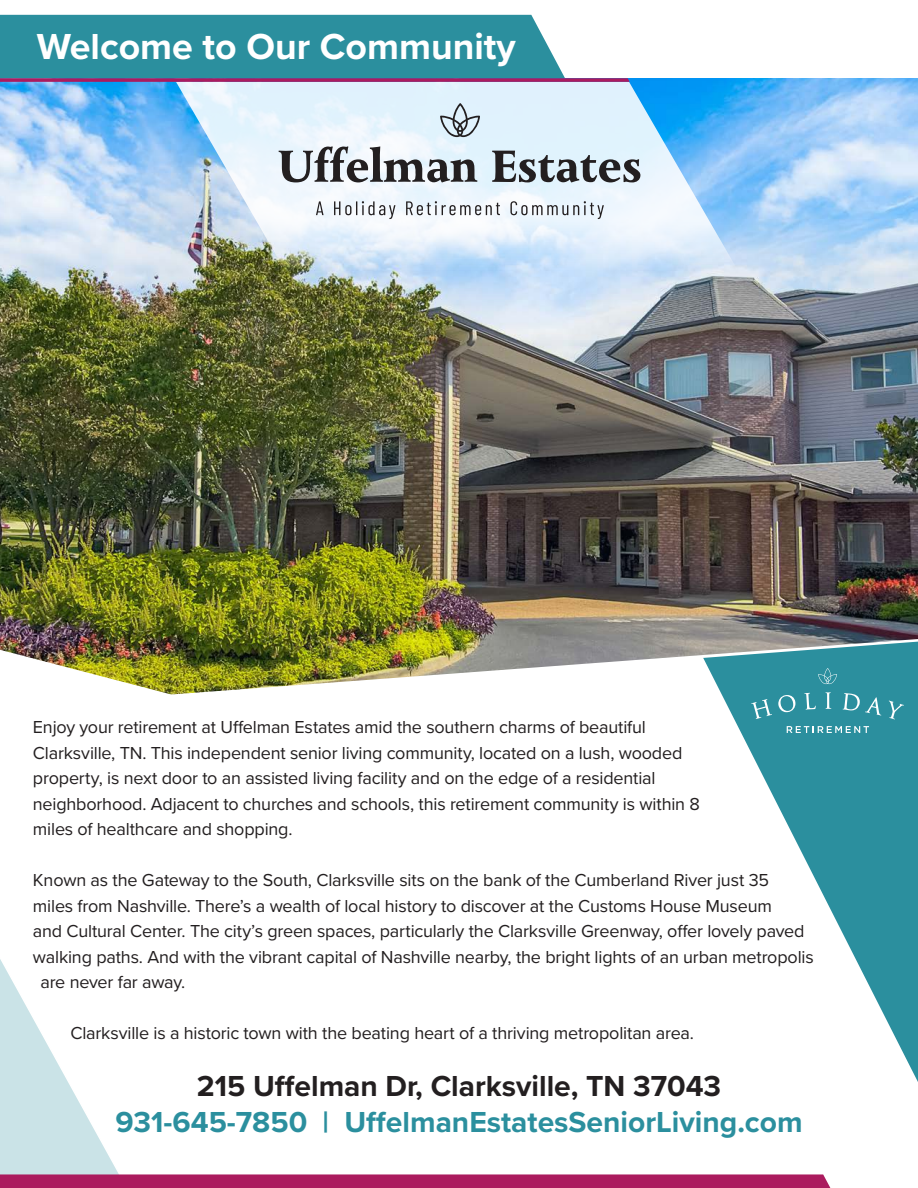
<style>
.page{position:relative;width:918px;height:1188px;background:#fff}
.page>*{position:absolute;margin:0;border:0;box-sizing:border-box;transform-origin:0 0}
.t1{font:700 37.5px "Proxima Nova";color:#fff}
.t2{font:700 30px "Proxima Nova";color:#2b8f9e}
.t3{font:700 30px "Proxima Nova";color:#231f20}
.t4{font:18px/25.5px "Proxima Nova";letter-spacing:-.01em;color:#231f20}
</style>
<div class="page">
<svg style="left:723px;top:698px;width:195px;height:384px;fill:#2b8f9e"></svg>
<img style="left:0;top:78px;width:918px;height:616px">
<svg style="left:0;top:937px;width:830px;height:251px"></svg>
<svg style="left:751px;top:699px;width:21px;height:20px"></svg>
<svg style="left:778px;top:695px;width:17px;height:17px"></svg>
<svg style="left:804px;top:693px;width:12px;height:17px"></svg>
<svg style="left:825px;top:692px;width:6px;height:17px"></svg>
<svg style="left:843px;top:693px;width:38px;height:22px"></svg>
<svg style="left:889px;top:701px;width:15px;height:18px"></svg>
<svg style="left:818px;top:668px;width:19px;height:16px"></svg>
<svg style="left:787px;top:726px;width:82px;height:7px"></svg>
<svg style="left:176px;top:82px;width:572px;height:206px"></svg>
<svg style="left:279px;top:146px;width:361px;height:37px;background:#a5acb2"></svg>
<svg style="left:316px;top:201px;width:288px;height:18px"></svg>
<svg style="left:440px;top:103px;width:40px;height:34px"></svg>
<svg style="left:0;top:15px;width:630px;height:67px;background:#4a95a6"></svg>
<p class="t1" style="left:37px;top:19px;width:480px">Welcome to Our Community</p>
<p class="t4" style="left:33px;top:714px;width:668px">Enjoy your retirement at Uffelman Estates amid the southern charms of beautiful Clarksville, TN. This independent senior living community, located on a lush, wooded property, is next door to an assisted living facility and on the edge of a residential neighborhood. Adjacent to churches and schools, this retirement community is within 8 miles of healthcare and shopping.</p>
<p class="t4" style="left:33px;top:867px;width:738px">Known as the Gateway to the South, Clarksville sits on the bank of the Cumberland River just 35</p>
<p class="t4" style="left:33px;top:892px;width:740px">miles from Nashville. There’s a wealth of local history to discover at the Customs House Museum</p>
<p class="t4" style="left:33px;top:918px;width:773px">and Cultural Center. The city’s green spaces, particularly the Clarksville Greenway, offer lovely paved</p>
<p class="t4" style="left:33px;top:943px;width:782px">walking paths. And with the vibrant capital of Nashville nearby, the bright lights of an urban metropolis</p>
<p class="t4" style="left:40px;top:969px;width:146px">are never far away.</p>
<p class="t4" style="left:70px;top:1020px;width:625px">Clarksville is a historic town with the beating heart of a thriving metropolitan area.</p>
<p class="t3" style="left:197px;top:1064px;width:526px">215 Uffelman Dr, Clarksville, TN 37043</p>
<p class="t2" style="left:115px;top:1100px;width:689px">931-645-7850 | UffelmanEstatesSeniorLiving.com</p>
</div>
